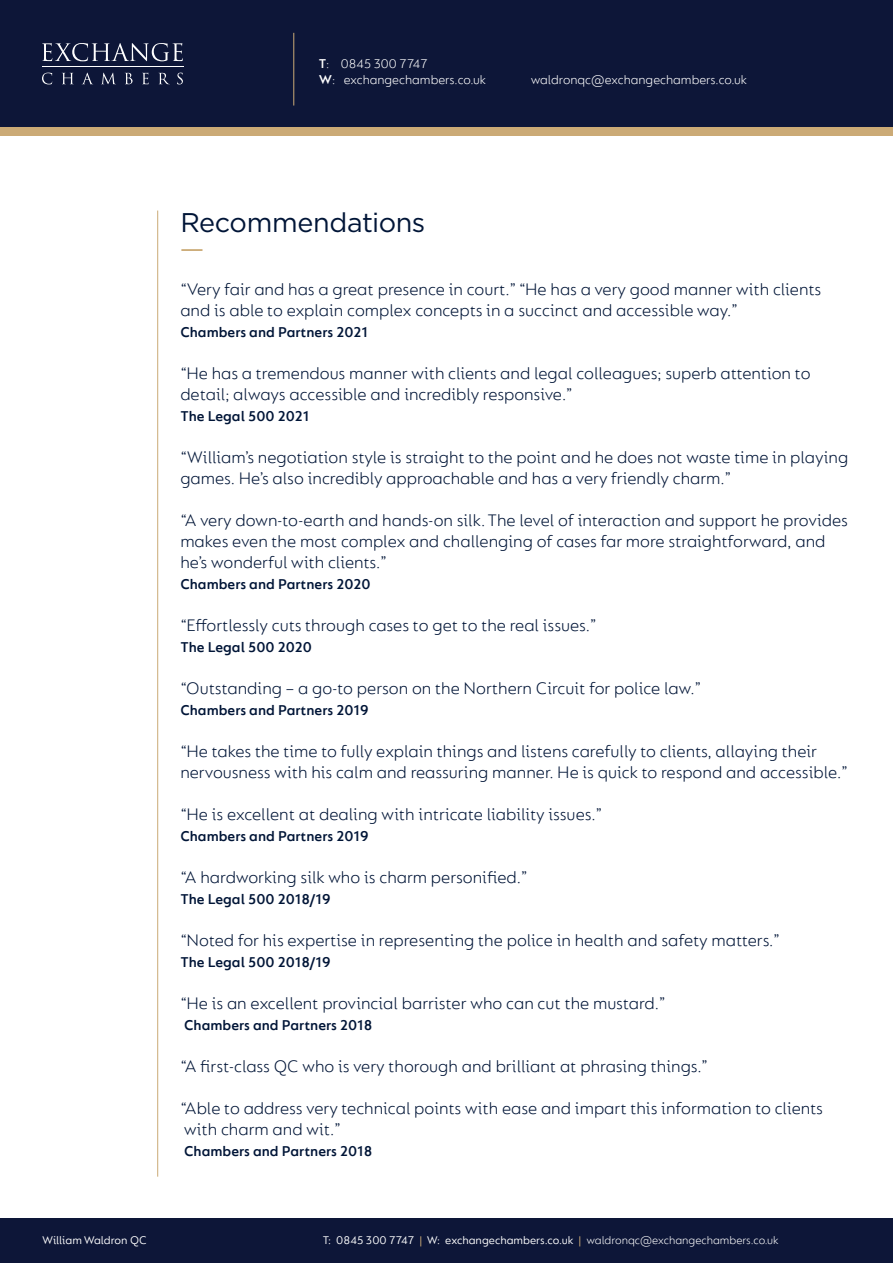
<style>
.page{position:relative;width:893px;height:1263px;background:#fff}
.page>*{position:absolute;margin:0;border:0;box-sizing:border-box;transform-origin:0 0}
.t1{font:27px "Gotham";letter-spacing:-.015em;color:#001537}
.t2{font:300 18px/21px "FS Lucas";color:#001537}
.t3{font:600 15px "FS Lucas";color:#001537}
.t4{font:300 13.5px/16.2px "FS Lucas";color:#fff}
.t5{font:12px "FS Lucas";color:#fff}
.s1{font-weight:600}
.s2{color:#cbaa76}
.s3{font-weight:300}
</style>
<div class="page">
<div style="left:0;top:64px;width:893px;height:72px;background:#cbaa76"></div>
<div style="left:0;top:0;width:893px;height:127px;background:#0d1638"></div>
<div style="left:0;top:1219px;width:893px;height:44px;background:#0d1638"></div>
<hr style="left:42px;top:67px;width:142px;height:1px;background:#fff">
<svg style="left:42px;top:43px;width:141px;height:18px"></svg>
<svg style="left:42px;top:73px;width:10px;height:11px"></svg>
<svg style="left:62px;top:73px;width:11px;height:11px"></svg>
<svg style="left:82px;top:73px;width:11px;height:11px"></svg>
<svg style="left:102px;top:73px;width:13px;height:11px"></svg>
<svg style="left:125px;top:73px;width:8px;height:11px"></svg>
<svg style="left:142px;top:73px;width:7px;height:11px"></svg>
<svg style="left:159px;top:73px;width:10px;height:11px"></svg>
<svg style="left:177px;top:73px;width:6px;height:11px"></svg>
<hr style="left:293px;top:33px;width:1px;height:73px;background:#cbaa76">
<hr style="left:157px;top:211px;width:1px;height:966px;background:#cbaa76">
<hr style="left:181px;top:249px;width:21px;height:2px;background:#cbaa76">
<p class="t4" style="left:319px;top:55px;width:169px"><span class="s1">T</span>: 0845 300 7747<br><span class="s1">W</span>: exchangechambers.co.uk</p>
<p class="t4" style="left:531px;top:71px;width:218px">waldronqc@exchangechambers.co.uk</p>
<p class="t5" style="left:42px;top:1233px;width:106px">William Waldron QC</p>
<p class="t1" style="left:180px;top:205px;width:247px">Recommendations</p>
<p class="t2" style="left:180px;top:278px;width:642px">“Very fair and has a great presence in court.” “He has a very good manner with clients and is able to explain complex concepts in a succinct and accessible way.”</p>
<p class="t3" style="left:180px;top:323px;width:189px">Chambers and Partners 2021</p>
<p class="t2" style="left:180px;top:362px;width:632px">“He has a tremendous manner with clients and legal colleagues; superb attention to detail; always accessible and incredibly responsive.”</p>
<p class="t3" style="left:180px;top:407px;width:131px">The Legal 500 2021</p>
<p class="t2" style="left:180px;top:446px;width:669px">“William’s negotiation style is straight to the point and he does not waste time in playing games. He’s also incredibly approachable and has a very friendly charm.”</p>
<p class="t2" style="left:180px;top:509px;width:669px">“A very down-to-earth and hands-on silk. The level of interaction and support he provides makes even the most complex and challenging of cases far more straightforward, and he’s wonderful with clients.”</p>
<p class="t3" style="left:180px;top:575px;width:192px">Chambers and Partners 2020</p>
<p class="t2" style="left:180px;top:614px;width:418px">“Effortlessly cuts through cases to get to the real issues.”</p>
<p class="t3" style="left:180px;top:638px;width:133px">The Legal 500 2020</p>
<p class="t2" style="left:180px;top:677px;width:522px">“Outstanding – a go-to person on the Northern Circuit for police law.”</p>
<p class="t3" style="left:180px;top:701px;width:190px">Chambers and Partners 2019</p>
<p class="t2" style="left:180px;top:740px;width:669px">“He takes the time to fully explain things and listens carefully to clients, allaying their nervousness with his calm and reassuring manner. He is quick to respond and accessible.”</p>
<p class="t2" style="left:180px;top:803px;width:423px">“He is excellent at dealing with intricate liability issues.”</p>
<p class="t3" style="left:180px;top:827px;width:190px">Chambers and Partners 2019</p>
<p class="t2" style="left:180px;top:866px;width:349px">“A hardworking silk who is charm personified.”</p>
<p class="t3" style="left:180px;top:890px;width:152px">The Legal 500 2018/19</p>
<p class="t2" style="left:180px;top:929px;width:601px">“Noted for his expertise in representing the police in health and safety matters.”</p>
<p class="t3" style="left:180px;top:953px;width:152px">The Legal 500 2018/19</p>
<p class="t2" style="left:180px;top:992px;width:487px">“He is an excellent provincial barrister who can cut the mustard.”</p>
<p class="t3" style="left:184px;top:1016px;width:190px">Chambers and Partners 2018</p>
<p class="t2" style="left:180px;top:1055px;width:529px">“A first-class QC who is very thorough and brilliant at phrasing things.”</p>
<p class="t2" style="left:180px;top:1097px;width:644px">“Able to address very technical points with ease and impart this information to clients with charm and wit.”</p>
<p class="t3" style="left:184px;top:1142px;width:190px">Chambers and Partners 2018</p>
<p class="t5" style="left:323px;top:1233px;width:458px">T: 0845 300 7747 <span class="s2">|</span> W: exchangechambers.co.uk <span class="s2">|</span> <span class="s3">waldronqc@exchangechambers.co.uk</span></p>
</div>
